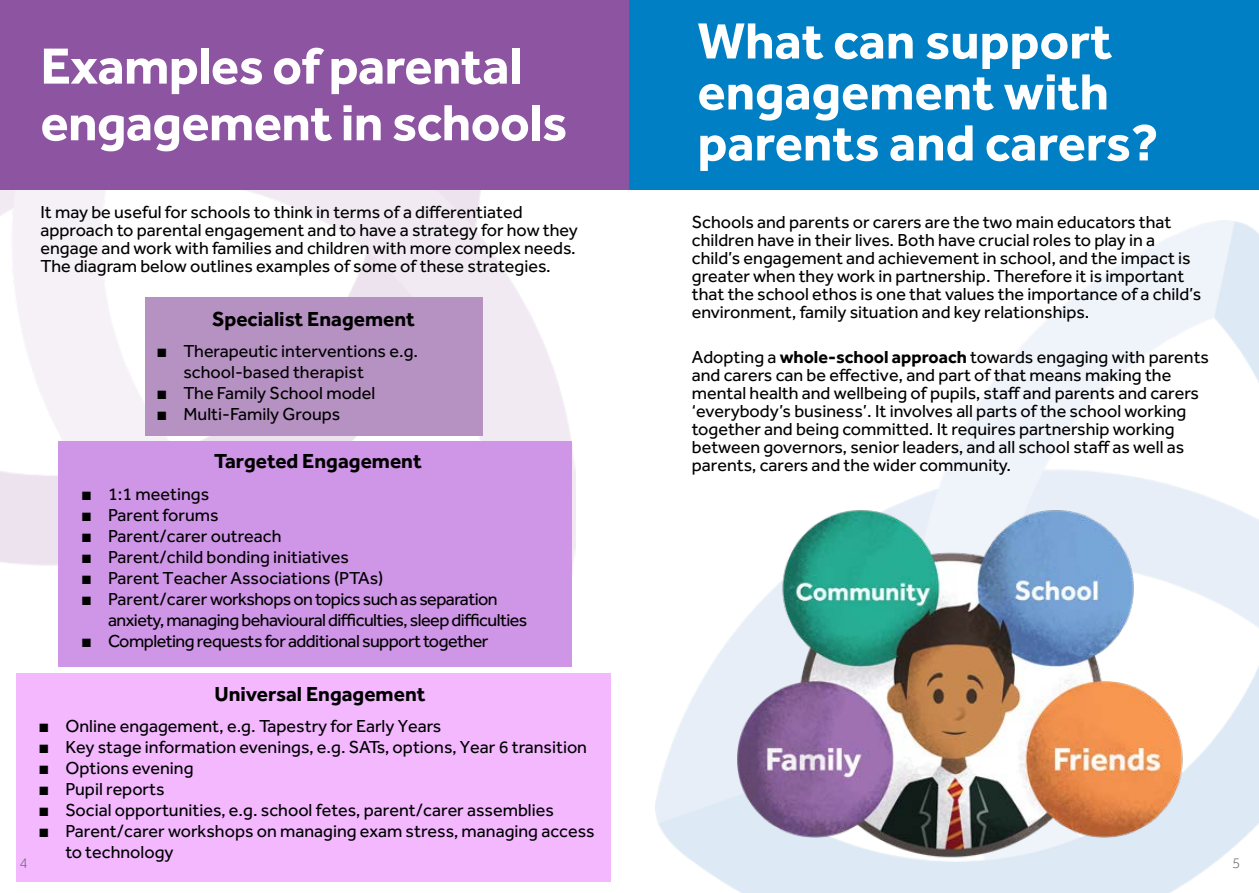
<style>
.page{position:relative;width:1259px;height:893px;background:#fff}
.page>*{position:absolute;margin:0;border:0;box-sizing:border-box;transform-origin:0 0}
.t1{font:700 52.5px/51px "Effra";letter-spacing:-.01em;color:#fff}
.t2{font:700 21px "Effra";color:#000}
.t3{font:18px/18px "Effra";color:#000}
.t4{font:18px/21px "Effra";letter-spacing:-.03em;color:#000}
.t5{font:300 15px "Effra";color:#5d646b}
.s1{font-family:"Arial"}
.s2{font-weight:700}
</style>
<div class="page">
<img style="left:655px;top:220px;width:604px;height:644px">
<img style="left:0;top:189px;width:575px;height:385px">
<div style="left:0;top:0;width:629px;height:189px;background:#8d54a2"></div>
<div style="left:145px;top:298px;width:337px;height:138px;background:#b692c3"></div>
<div style="left:58px;top:442px;width:514px;height:225px;background:#cf95e7"></div>
<div style="left:16px;top:673px;width:594px;height:208px;background:#f4b8ff"></div>
<div style="left:629px;top:0;width:630px;height:189px;background:#007fc4"></div>
<img style="left:697px;top:480px;width:531px;height:413px">
<h1 class="t1" style="left:40px;top:37px;width:528px;line-height:56.7px">Examples of parental engagement in schools</h1>
<p class="t3" style="left:40px;top:203px;width:539px">It may be useful for schools to think in terms of a differentiated approach to parental engagement and to have a strategy for how they engage and work with families and children with more complex needs.<br>The diagram below outlines examples of some of these strategies.</p>
<p class="t2" style="left:212px;top:306px;width:204px">Specialist Enagement</p>
<p class="t3" style="left:183px;top:340px;width:236px;line-height:21px;text-indent:-27px"><span class="s1">■</span> Therapeutic interventions e.g. school-based therapist</p>
<p class="t3" style="left:156px;top:384px;width:220px"><span class="s1">■</span> The Family School model</p>
<p class="t3" style="left:156px;top:405px;width:185px"><span class="s1">■</span> Multi-Family Groups</p>
<p class="t2" style="left:214px;top:448px;width:209px">Targeted Engagement</p>
<p class="t3" style="left:81px;top:484px;width:130px"><span class="s1">■</span> 1:1 meetings</p>
<p class="t3" style="left:81px;top:505px;width:139px"><span class="s1">■</span> Parent forums</p>
<p class="t3" style="left:81px;top:526px;width:202px"><span class="s1">■</span> Parent/carer outreach</p>
<p class="t3" style="left:81px;top:547px;width:270px"><span class="s1">■</span> Parent/child bonding initiatives</p>
<p class="t3" style="left:81px;top:568px;width:304px"><span class="s1">■</span> Parent Teacher Associations (PTAs)</p>
<p class="t4" style="left:108px;top:588px;width:421px;text-indent:-27px"><span class="s1">■</span> Parent/carer workshops on topics such as separation anxiety, managing behavioural difficulties, sleep difficulties</p>
<p class="t4" style="left:81px;top:630px;width:409px"><span class="s1">■</span> Completing requests for additional support together</p>
<h1 class="t1" style="left:697px;top:14px;width:462px">What can support engagement with parents and carers?</h1>
<p class="t3" style="left:692px;top:213px;width:511px">Schools and parents or carers are the two main educators that children have in their lives. Both have crucial roles to play in a child’s engagement and achievement in school, and the impact is greater when they work in partnership. Therefore it is important that the school ethos is one that values the importance of a child’s environment, family situation and key relationships.</p>
<p class="t3" style="left:692px;top:348px;width:519px">Adopting a <span class="s2">whole-school approach</span> towards engaging with parents and carers can be effective, and part of that means making the mental health and wellbeing of pupils, staff and parents and carers ‘everybody’s business’. It involves all parts of the school working together and being committed. It requires partnership working between governors, senior leaders, and all school staff as well as parents, carers and the wider community.</p>
<p class="t2" style="left:214px;top:681px;width:213px">Universal Engagement</p>
<p class="t3" style="left:38px;top:717px;width:404px"><span class="s1">■</span> Online engagement, e.g. Tapestry for Early Years</p>
<p class="t3" style="left:38px;top:738px;width:550px"><span class="s1">■</span> Key stage information evenings, e.g. SATs, options, Year 6 transition</p>
<p class="t3" style="left:38px;top:759px;width:157px"><span class="s1">■</span> Options evening</p>
<p class="t3" style="left:38px;top:780px;width:128px"><span class="s1">■</span> Pupil reports</p>
<p class="t3" style="left:38px;top:801px;width:517px"><span class="s1">■</span> Social opportunities, e.g. school fetes, parent/carer assemblies</p>
<p class="t3" style="left:65px;top:821px;width:531px;line-height:21px;text-indent:-27px"><span class="s1">■</span> Parent/carer workshops on managing exam stress, managing access to technology</p>
<p class="t5" style="left:20px;top:854px;width:10px">4</p>
<p class="t5" style="left:1232px;top:854px;width:10px">5</p>
</div>
